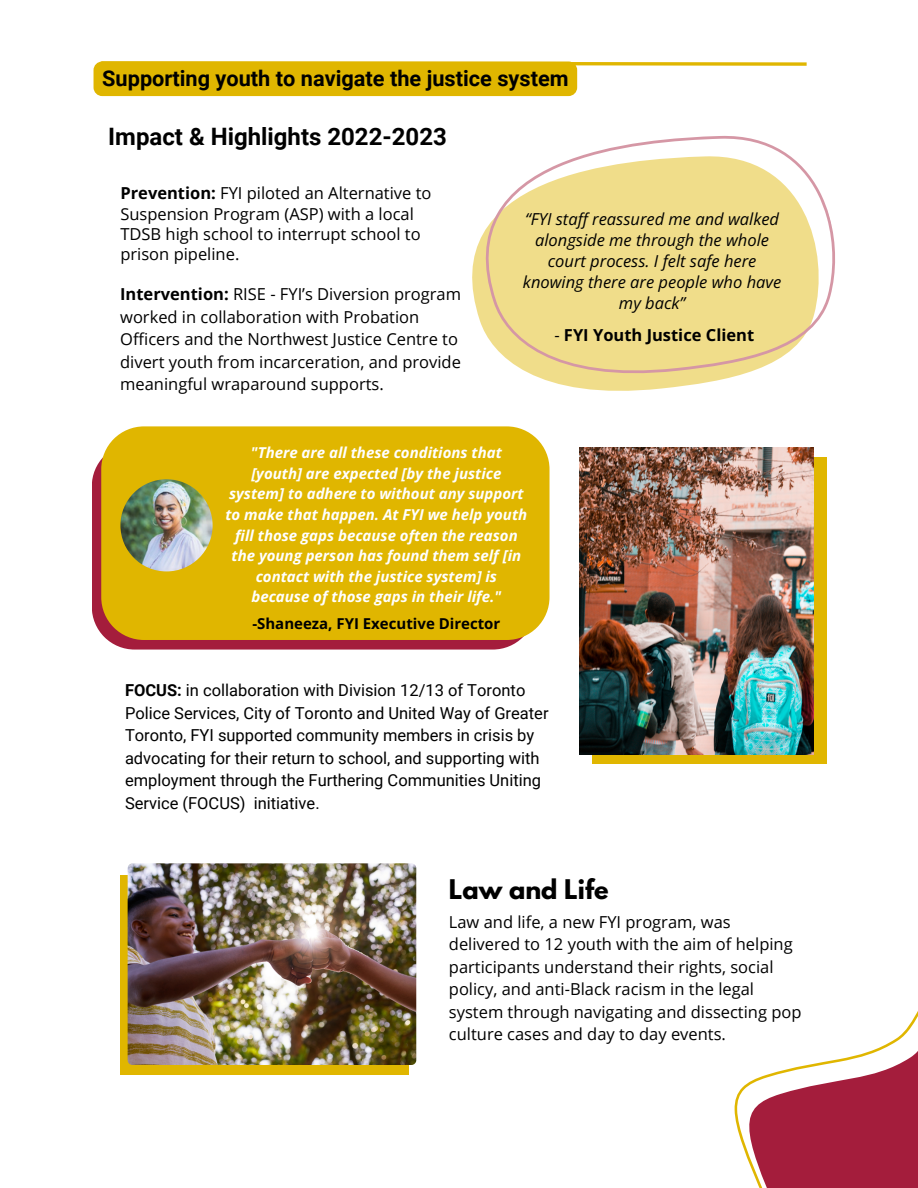
<style>
.page{position:relative;width:918px;height:1188px;background:#fff}
.page>*{position:absolute;margin:0;border:0;box-sizing:border-box;transform-origin:0 0}
.t1{font:700 24px "Roboto";color:#000}
.t2{font:700 24px "League Spartan";color:#000}
.t3{font:700 21.75px "Roboto";color:#000}
.t4{font:16.5px/22.5px "Open Sans";color:#000}
.t5{font:16.5px/22.5px "Roboto";color:#000}
.t6{font:italic 16.5px/21px "Open Sans";color:#000;text-align:center}
.t7{font:700 16.5px "Open Sans";color:#000}
.t8{font:italic 700 15px/20.7px "Open Sans";color:#fff;text-align:center}
.t9{font:700 15px "Open Sans";color:#000}
.s1{font-weight:700}
.s2{font-weight:400}
</style>
<div class="page">
<svg style="left:98px;top:61px;width:709px;height:6px"></svg>
<svg style="left:734px;top:1011px;width:184px;height:177px"></svg>
<svg style="left:472px;top:135px;width:363px;height:256px;fill:#f0dd8a"></svg>
<div style="left:592px;top:458px;width:234px;height:306px;background:#e0b600"></div>
<svg style="left:92px;top:460px;width:428px;height:190px;background:#ae3853"></svg>
<img style="left:579px;top:447px;width:234px;height:307px">
<div style="left:120px;top:875px;width:289px;height:199px;background:#e0b600"></div>
<img style="left:128px;top:863px;width:288px;height:202px;border-radius:5px">
<div style="left:101px;top:426px;width:449px;height:214px;background:#e0b600"></div>
<img style="left:120px;top:479px;width:93px;height:92px;border-radius:50%">
<div style="left:94px;top:62px;width:483px;height:34px;background:#e0b600;border-radius:9px"></div>
<p class="t3" style="left:102px;top:66px;width:468px">Supporting youth to navigate the justice system</p>
<p class="t1" style="left:108px;top:123px;width:340px">Impact &amp; Highlights 2022-2023</p>
<p class="t4" style="left:120px;top:183px;width:313px;line-height:20.2px"><span class="s1">Prevention:</span> FYI piloted an Alternative to Suspension Program (ASP) with a local TDSB high school to interrupt school to prison pipeline.</p>
<p class="t4" style="left:120px;top:282px;width:342px"><span class="s1">Intervention:</span> RISE - FYI’s Diversion program worked in collaboration with Probation Officers and the Northwest Justice Centre to divert youth from incarceration, and provide meaningful wraparound supports.</p>
<p class="t6" style="left:523px;top:208px;width:260px">“FYI staff reassured me and walked alongside me through the whole court process. I felt safe here knowing there are people who have my back”</p>
<p class="t7" style="left:554px;top:323px;width:201px"><span class="s2">-</span> FYI Youth Justice Client</p>
<p class="t8" style="left:226px;top:442px;width:303px">"There are all these conditions that [youth] are expected [by the justice system] to adhere to without any support to make that happen. At FYI we help youth fill those gaps because often the reason the young person has found them self [in contact with the justice system] is because of those gaps in their life."</p>
<p class="t9" style="left:252px;top:613px;width:250px">-Shaneeza, FYI Executive Director</p>
<p class="t5" style="left:125px;top:679px;width:425px"><span class="s1">FOCUS:</span> in collaboration with Division 12/13 of Toronto Police Services, City of Toronto and United Way of Greater Toronto, FYI supported community members in crisis by advocating for their return to school, and supporting with employment through the Furthering Communities Uniting Service (FOCUS) initiative.</p>
<p class="t2" style="left:449px;top:878px;width:161px">Law and Life</p>
<p class="t4" style="left:449px;top:910px;width:354px">Law and life, a new FYI program, was delivered to 12 youth with the aim of helping participants understand their rights, social policy, and anti-Black racism in the legal system through navigating and dissecting pop culture cases and day to day events.</p>
</div>
